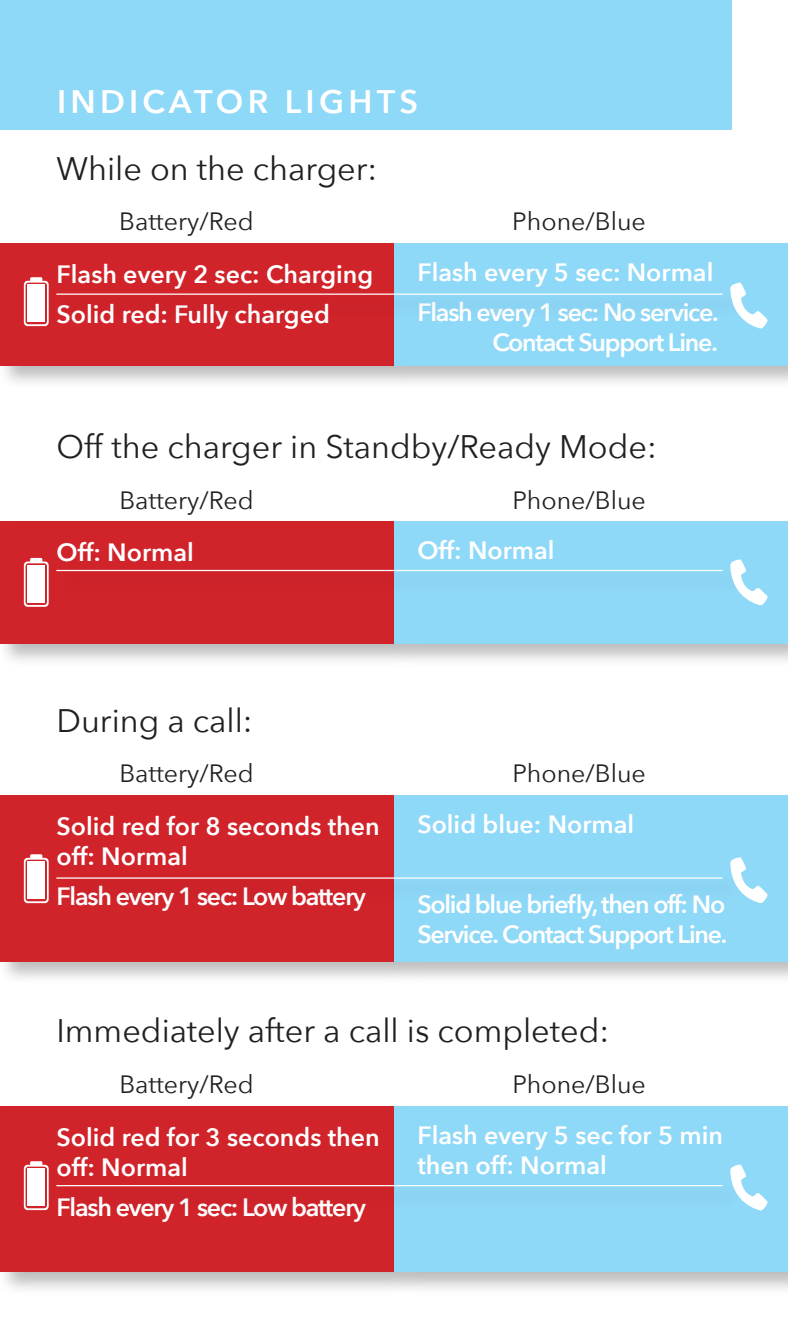
<style>
.page{position:relative;width:788px;height:1328px;background:#fff}
.page>*{position:absolute;margin:0;border:0;box-sizing:border-box;transform-origin:0 0}
._3G_user_guide_body{font:32.5px "Avenir Next";color:#231f20}
.t1{font:600 32.5px "Avenir Next";letter-spacing:.13em;color:#fff}
._3G_user_guide_body-2{font:600 25px/30px "Avenir Next";color:#fff}
._3G_user_guide_body-3{font:600 25px/30px "Avenir Next";letter-spacing:-.05em;color:#fff}
._3G_user_guide_body-4{font:25px "Avenir Next";color:#231f20}
</style>
<div class="page">
<div style="left:0;top:0;width:731px;height:129px;background:#8ed8f8"></div>
<div style="left:0;top:240px;width:418px;height:150px;background:#231f20;opacity:.3"></div>
<div style="left:0;top:243px;width:394px;height:122px;background:#d1232a"></div>
<div style="left:391px;top:240px;width:397px;height:150px;background:#231f20;opacity:.3"></div>
<div style="left:394px;top:243px;width:394px;height:122px;background:#8ed8f8"></div>
<div style="left:56px;top:290px;width:689px;height:29px;background:#231f20;opacity:.3"></div>
<hr style="left:56px;top:293px;width:666px;height:2px;background:#fff">
<svg style="left:24px;top:277px;width:25px;height:49px"></svg>
<div style="left:27px;top:285px;width:18px;height:37px;background:#fff"></div>
<svg style="left:730px;top:282px;width:37px;height:46px"></svg>
<div style="left:0;top:792px;width:418px;height:193px;background:#231f20;opacity:.3"></div>
<div style="left:0;top:795px;width:394px;height:166px;background:#d1232a"></div>
<div style="left:391px;top:792px;width:397px;height:193px;background:#231f20;opacity:.3"></div>
<div style="left:394px;top:795px;width:394px;height:166px;background:#8ed8f8"></div>
<div style="left:56px;top:874px;width:689px;height:29px;background:#231f20;opacity:.3"></div>
<hr style="left:56px;top:877px;width:666px;height:1px;background:#fff">
<svg style="left:24px;top:854px;width:25px;height:49px"></svg>
<div style="left:27px;top:862px;width:18px;height:37px;background:#fff"></div>
<svg style="left:730px;top:857px;width:37px;height:46px"></svg>
<div style="left:0;top:1102px;width:418px;height:194px;background:#231f20;opacity:.3"></div>
<div style="left:0;top:1105px;width:394px;height:166px;background:#d1232a"></div>
<div style="left:391px;top:1102px;width:397px;height:194px;background:#231f20;opacity:.3"></div>
<div style="left:394px;top:1105px;width:394px;height:166px;background:#8ed8f8"></div>
<div style="left:56px;top:1182px;width:689px;height:28px;background:#231f20;opacity:.3"></div>
<hr style="left:56px;top:1185px;width:666px;height:1px;background:#fff">
<svg style="left:24px;top:1161px;width:25px;height:49px"></svg>
<div style="left:27px;top:1168px;width:18px;height:37px;background:#fff"></div>
<svg style="left:730px;top:1164px;width:37px;height:46px"></svg>
<div style="left:0;top:518px;width:418px;height:150px;background:#231f20;opacity:.3"></div>
<div style="left:0;top:521px;width:394px;height:122px;background:#d1232a"></div>
<div style="left:391px;top:518px;width:397px;height:150px;background:#231f20;opacity:.3"></div>
<div style="left:394px;top:521px;width:394px;height:122px;background:#8ed8f8"></div>
<div style="left:56px;top:567px;width:689px;height:29px;background:#231f20;opacity:.3"></div>
<hr style="left:56px;top:570px;width:666px;height:1px;background:#fff">
<svg style="left:24px;top:558px;width:25px;height:49px"></svg>
<div style="left:27px;top:565px;width:18px;height:37px;background:#fff"></div>
<svg style="left:730px;top:559px;width:37px;height:46px"></svg>
<p class="t1" style="left:57px;top:74px;width:362px">INDICATOR LIGHTS</p>
<p class="_3G_user_guide_body" style="left:56px;top:141px;width:322px">While on the charger:</p>
<p class="_3G_user_guide_body-4" style="left:119px;top:200px;width:136px">Battery/Red</p>
<p class="_3G_user_guide_body-4" style="left:512px;top:200px;width:135px">Phone/Blue</p>
<p class="_3G_user_guide_body-2" style="left:57px;top:259px;width:318px">Flash every 2 sec: Charging</p>
<p class="_3G_user_guide_body-2" style="left:57px;top:299px;width:275px">Solid red: Fully charged</p>
<p class="_3G_user_guide_body-2" style="left:417px;top:256px;width:297px">Flash every 5 sec: Normal</p>
<p class="_3G_user_guide_body-3" style="left:417px;top:296px;width:303px">Flash every 1 sec: No service.</p>
<p class="_3G_user_guide_body-3" style="left:492px;top:326px;width:227px">Contact Support Line.</p>
<p class="_3G_user_guide_body" style="left:56px;top:419px;width:602px">Off the charger in Standby/Ready Mode:</p>
<p class="_3G_user_guide_body-4" style="left:119px;top:479px;width:136px">Battery/Red</p>
<p class="_3G_user_guide_body-4" style="left:512px;top:479px;width:135px">Phone/Blue</p>
<p class="_3G_user_guide_body-2" style="left:57px;top:537px;width:139px">Off: Normal</p>
<p class="_3G_user_guide_body-2" style="left:417px;top:534px;width:139px">Off: Normal</p>
<p class="_3G_user_guide_body" style="left:56px;top:693px;width:198px">During a call:</p>
<p class="_3G_user_guide_body-4" style="left:119px;top:752px;width:136px">Battery/Red</p>
<p class="_3G_user_guide_body-4" style="left:512px;top:752px;width:135px">Phone/Blue</p>
<p class="_3G_user_guide_body-2" style="left:57px;top:810px;width:325px">Solid red for 8 seconds then off: Normal</p>
<p class="_3G_user_guide_body-3" style="left:57px;top:880px;width:311px">Flash every 1 sec: Low battery</p>
<p class="_3G_user_guide_body-2" style="left:417px;top:808px;width:218px">Solid blue: Normal</p>
<p class="_3G_user_guide_body-3" style="left:417px;top:888px;width:311px">Solid blue briefly, then off: No<br>Service. Contact Support Line.</p>
<p class="_3G_user_guide_body" style="left:56px;top:1003px;width:554px">Immediately after a call is completed:</p>
<p class="_3G_user_guide_body-4" style="left:119px;top:1063px;width:136px">Battery/Red</p>
<p class="_3G_user_guide_body-4" style="left:512px;top:1063px;width:135px">Phone/Blue</p>
<p class="_3G_user_guide_body-2" style="left:57px;top:1121px;width:325px">Solid red for 3 seconds then</p>
<p class="_3G_user_guide_body-2" style="left:57px;top:1151px;width:133px">off: Normal</p>
<p class="_3G_user_guide_body-3" style="left:57px;top:1191px;width:311px">Flash every 1 sec: Low battery</p>
<p class="_3G_user_guide_body-2" style="left:417px;top:1119px;width:307px">Flash every 5 sec for 5 min</p>
<p class="_3G_user_guide_body-2" style="left:417px;top:1149px;width:191px">then off: Normal</p>
</div>
